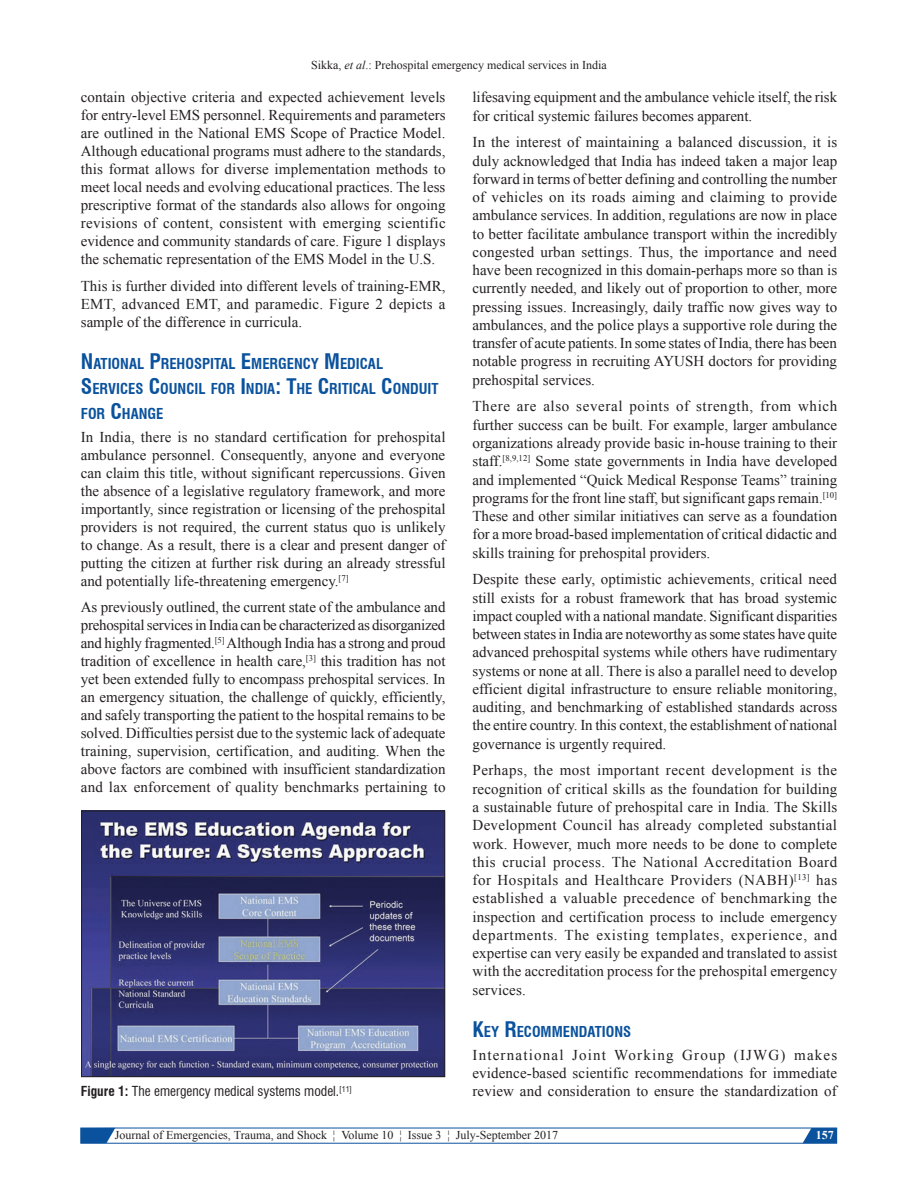
<style>
.page{position:relative;width:918px;height:1188px;background:#fff}
.page>*{position:absolute;margin:0;border:0;box-sizing:border-box;transform-origin:0 0}
.TX{font:15px/18.3px "Times New Roman";color:#231f20;text-align:justify}
.t1{font:700 condensed 14.7px/25.2px "Swiss 721 BT";color:#0a529d}
.FGC{font:condensed 13.5px "Swiss 721 BT";color:#231f20}
.t2{font:12px "Times New Roman";color:#231f20}
.t3{font:700 12px "Times New Roman";color:#fff}
.FGC-2{font:condensed 7.8px "Swiss 721 BT";color:#231f20}
.s1{font-style:italic}
.s2{font-size:21px}
.s3{font-weight:700}
</style>
<div class="page">
<svg style="left:80px;top:1128px;width:758px;height:16px"></svg>
<img style="left:83px;top:813px;width:360px;height:262px">
<div style="left:81px;top:811px;width:364px;height:266px;border:1px solid #231f20"></div>
<p class="t2" style="left:311px;top:56px;width:297px">Sikka, <span class="s1">et al</span>.: Prehospital emergency medical services in India</p>
<p class="TX" style="left:81px;top:88px;width:366px">contain objective criteria and expected achievement levels for entry‑level EMS personnel. Requirements and parameters are outlined in the National EMS Scope of Practice Model.<br>Although educational programs must adhere to the standards, this format allows for diverse implementation methods to meet local needs and evolving educational practices. The less prescriptive format of the standards also allows for ongoing revisions of content, consistent with emerging scientific evidence and community standards of care. Figure 1 displays the schematic representation of the EMS Model in the U.S.</p>
<p class="TX" style="left:81px;top:276px;width:366px">This is further divided into different levels of training‑EMR, EMT, advanced EMT, and paramedic. Figure 2 depicts a sample of the difference in curricula.</p>
<h1 class="t1" style="left:81px;top:351px;width:359px"><span class="s2">N</span>ATIONAL <span class="s2">P</span>REHOSPITAL <span class="s2">E</span>MERGENCY <span class="s2">M</span> EDICAL<br><span class="s2">S</span>ERVICES <span class="s2">C</span>OUNCIL FOR <span class="s2">I</span>NDIA<span class="s2">: T</span>HE <span class="s2">C</span>RITICAL <span class="s2">C</span>ONDUIT<br>FOR <span class="s2">C</span>HANGE</h1>
<p class="TX" style="left:81px;top:427px;width:366px">In India, there is no standard certification for prehospital ambulance personnel. Consequently, anyone and everyone can claim this title, without significant repercussions. Given the absence of a legislative regulatory framework, and more importantly, since registration or licensing of the prehospital providers is not required, the current status quo is unlikely to change. As a result, there is a clear and present danger of putting the citizen at further risk during an already stressful and potentially life‑threatening emergency.<sup>[7]</sup></p>
<p class="TX" style="left:81px;top:598px;width:366px">As previously outlined, the current state of the ambulance and prehospital services in India can be characterized as disorganized and highly fragmented.<sup>[5]</sup> Although India has a strong and proud tradition of excellence in health care,<sup>[3]</sup> this tradition has not yet been extended fully to encompass prehospital services. In an emergency situation, the challenge of quickly, efficiently, and safely transporting the patient to the hospital remains to be solved. Difficulties persist due to the systemic lack of adequate training, supervision, certification, and auditing. When the above factors are combined with insufficient standardization and lax enforcement of quality benchmarks pertaining to</p>
<p class="TX" style="left:472px;top:88px;width:366px">lifesaving equipment and the ambulance vehicle itself, the risk for critical systemic failures becomes apparent.</p>
<p class="TX" style="left:472px;top:133px;width:366px">In the interest of maintaining a balanced discussion, it is duly acknowledged that India has indeed taken a major leap forward in terms of better defining and controlling the number of vehicles on its roads aiming and claiming to provide ambulance services. In addition, regulations are now in place to better facilitate ambulance transport within the incredibly congested urban settings. Thus, the importance and need have been recognized in this domain‑perhaps more so than is currently needed, and likely out of proportion to other, more pressing issues. Increasingly, daily traffic now gives way to ambulances, and the police plays a supportive role during the transfer of acute patients. In some states of India, there has been notable progress in recruiting AYUSH doctors for providing prehospital services.</p>
<p class="TX" style="left:472px;top:397px;width:366px">There are also several points of strength, from which further success can be built. For example, larger ambulance organizations already provide basic in‑house training to their staff.<sup>[8,9,12]</sup> Some state governments in India have developed and implemented “Quick Medical Response Teams” training programs for the front line staff, but significant gaps remain.<sup>[10] </sup>These and other similar initiatives can serve as a foundation for a more broad‑based implementation of critical didactic and skills training for prehospital providers.</p>
<p class="TX" style="left:472px;top:570px;width:366px">Despite these early, optimistic achievements, critical need still exists for a robust framework that has broad systemic impact coupled with a national mandate. Significant disparities between states in India are noteworthy as some states have quite advanced prehospital systems while others have rudimentary systems or none at all. There is also a parallel need to develop efficient digital infrastructure to ensure reliable monitoring, auditing, and benchmarking of established standards across the entire country. In this context, the establishment of national governance is urgently required.</p>
<p class="TX" style="left:472px;top:761px;width:366px">Perhaps, the most important recent development is the recognition of critical skills as the foundation for building a sustainable future of prehospital care in India. The Skills Development Council has already completed substantial work. However, much more needs to be done to complete this crucial process. The National Accreditation Board for Hospitals and Healthcare Providers (NABH)<sup>[13]</sup> has established a valuable precedence of benchmarking the inspection and certification process to include emergency departments. The existing templates, experience, and expertise can very easily be expanded and translated to assist with the accreditation process for the prehospital emergency services.</p>
<h1 class="t1" style="left:472px;top:1019px;width:160px"><span class="s2">K</span>EY <span class="s2">R</span>ECOMMENDATIONS</h1>
<p class="TX" style="left:472px;top:1045px;width:366px">International Joint Working Group (IJWG) makes evidence‑based scientific recommendations for immediate</p>
<p class="FGC-2" style="left:339px;top:1084px;width:14px">[11]</p>
<p class="FGC" style="left:81px;top:1083px;width:260px"><span class="s3">Figure 1:</span> The emergency medical systems model.</p>
<p class="TX" style="left:472px;top:1082px;width:366px">review and consideration to ensure the standardization of</p>
<p class="t2" style="left:115px;top:1127px;width:445px">Journal of Emergencies, Trauma, and Shock ¦ Volume 10 ¦ Issue 3 ¦ July-September 2017</p>
<p class="t3" style="left:816px;top:1127px;width:19px">157</p>
</div>
